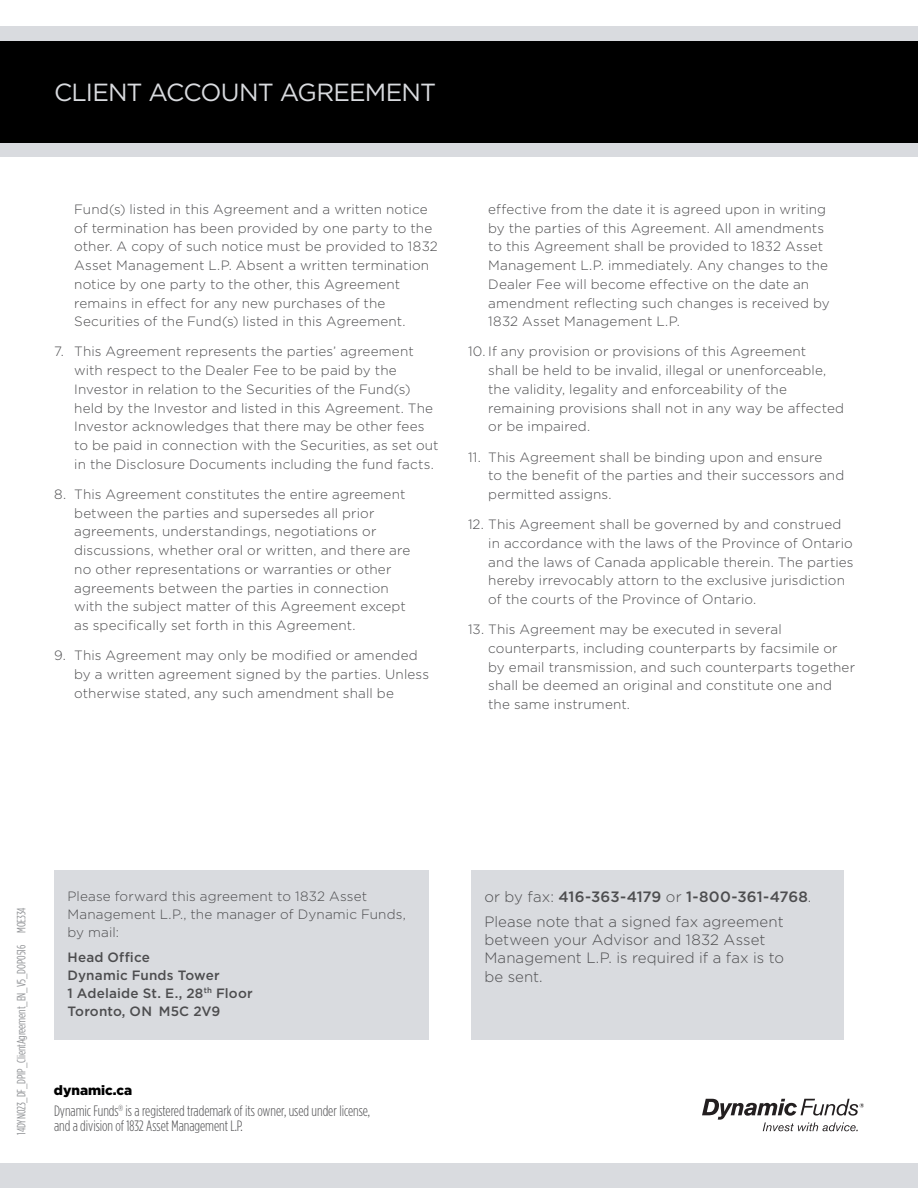
<style>
.page{position:relative;width:918px;height:1188px;background:#fff}
.page>*{position:absolute;margin:0;border:0;box-sizing:border-box;transform-origin:0 0}
.t1{font:24.75px "Gotham";letter-spacing:-.04em;color:#d9dbdf}
.t2{font:300 15px/18.3px "Gotham";letter-spacing:.005em;color:#4d4d4f}
.t3{font:300 15px/15px "Gotham Condensed";letter-spacing:-.005em;color:#4d4d4f}
.t4{font:300 13.5px/18.8px "Gotham";letter-spacing:.01em;color:#4d4d4f}
.t5{font:500 13.5px/18px "Gotham";letter-spacing:.015em;color:#4d4d4f}
.t6{font:900 13.5px "Gotham";letter-spacing:-.005em;color:#000}
.t7{font:12px "Gotham Condensed";letter-spacing:-.01em;color:#919396}
.s1{font-weight:500}
</style>
<div class="page">
<div style="left:0;top:1163px;width:918px;height:25px;background:#d9dbdf"></div>
<div style="left:0;top:26px;width:918px;height:131px;background:#d9dbdf"></div>
<div style="left:0;top:41px;width:918px;height:101px;background:#000"></div>
<svg style="left:702px;top:1099px;width:162px;height:32px"></svg>
<div style="left:471px;top:870px;width:372px;height:170px;background:#d9dbdf"></div>
<div style="left:54px;top:870px;width:375px;height:170px;background:#d9dbdf"></div>
<h1 class="t1" style="left:54px;top:78px;width:384px">CLIENT ACCOUNT AGREEMENT</h1>
<p class="t4" style="left:74px;top:199px;width:365px">Fund(s) listed in this Agreement and a written notice of termination has been provided by one party to the other. A copy of such notice must be provided to 1832<br>Asset Management L.P. Absent a written termination notice by one party to the other, this Agreement remains in effect for any new purchases of the Securities of the Fund(s) listed in this Agreement.</p>
<p class="t4" style="left:74px;top:342px;width:366px;text-indent:-20px">7. This Agreement represents the parties’ agreement with respect to the Dealer Fee to be paid by the Investor in relation to the Securities of the Fund(s) held by the Investor and listed in this Agreement. The Investor acknowledges that there may be other fees to be paid in connection with the Securities, as set out in the Disclosure Documents including the fund facts.</p>
<p class="t4" style="left:74px;top:485px;width:338px;text-indent:-20px">8. This Agreement constitutes the entire agreement between the parties and supersedes all prior agreements, understandings, negotiations or discussions, whether oral or written, and there are no other representations or warranties or other agreements between the parties in connection with the subject matter of this Agreement except as specifically set forth in this Agreement.</p>
<p class="t4" style="left:74px;top:646px;width:356px;text-indent:-20px">9. This Agreement may only be modified or amended by a written agreement signed by the parties. Unless otherwise stated, any such amendment shall be</p>
<p class="t4" style="left:488px;top:199px;width:343px">effective from the date it is agreed upon in writing by the parties of this Agreement. All amendments to this Agreement shall be provided to 1832 Asset Management L.P. immediately. Any changes to the Dealer Fee will become effective on the date an amendment reflecting such changes is received by 1832 Asset Management L.P.</p>
<p class="t4" style="left:488px;top:342px;width:357px;text-indent:-20px">10. If any provision or provisions of this Agreement<br>shall be held to be invalid, illegal or unenforceable, the validity, legality and enforceability of the remaining provisions shall not in any way be affected or be impaired.</p>
<p class="t4" style="left:488px;top:447px;width:358px;text-indent:-20px">11. This Agreement shall be binding upon and ensure<br>to the benefit of the parties and their successors and permitted assigns.</p>
<p class="t4" style="left:488px;top:515px;width:367px;text-indent:-20px">12. This Agreement shall be governed by and construed in accordance with the laws of the Province of Ontario and the laws of Canada applicable therein. The parties hereby irrevocably attorn to the exclusive jurisdiction of the courts of the Province of Ontario.</p>
<p class="t4" style="left:488px;top:620px;width:368px;text-indent:-20px">13. This Agreement may be executed in several counterparts, including counterparts by facsimile or by email transmission, and such counterparts together shall be deemed an original and constitute one and the same instrument.</p>
<p class="t7" style="left:15px;top:1135px;width:229px;rotate:-90deg">14DYN023_DF_DPIP_ClientAgreement_EN_V5_DOP0516 MOE334</p>
<p class="t4" style="left:68px;top:887px;width:340px;line-height:18px">Please forward this agreement to 1832 Asset<br>Management L.P., the manager of Dynamic Funds, by mail:</p>
<p class="t5" style="left:67px;top:948px;width:187px">Head Office<br>Dynamic Funds Tower<br>1 Adelaide St. E., 28<sup>th</sup> Floor<br>Toronto, ON M5C 2V9</p>
<p class="t6" style="left:54px;top:1082px;width:80px">dynamic.ca</p>
<p class="t3" style="left:54px;top:1103px;width:318px">Dynamic Funds<sup>®</sup> is a registered trademark of its owner, used under license, and a division of 1832 Asset Management L.P.</p>
<p class="t2" style="left:484px;top:884px;width:328px;line-height:24.8px">or by fax: <span class="s1">416-363-4179</span> or <span class="s1">1-800-361-4768</span>.<br>Please note that a signed fax agreement</p>
<p class="t2" style="left:484px;top:930px;width:301px">between your Advisor and 1832 Asset<br>Management L.P. is required if a fax is to be sent.</p>
</div>
